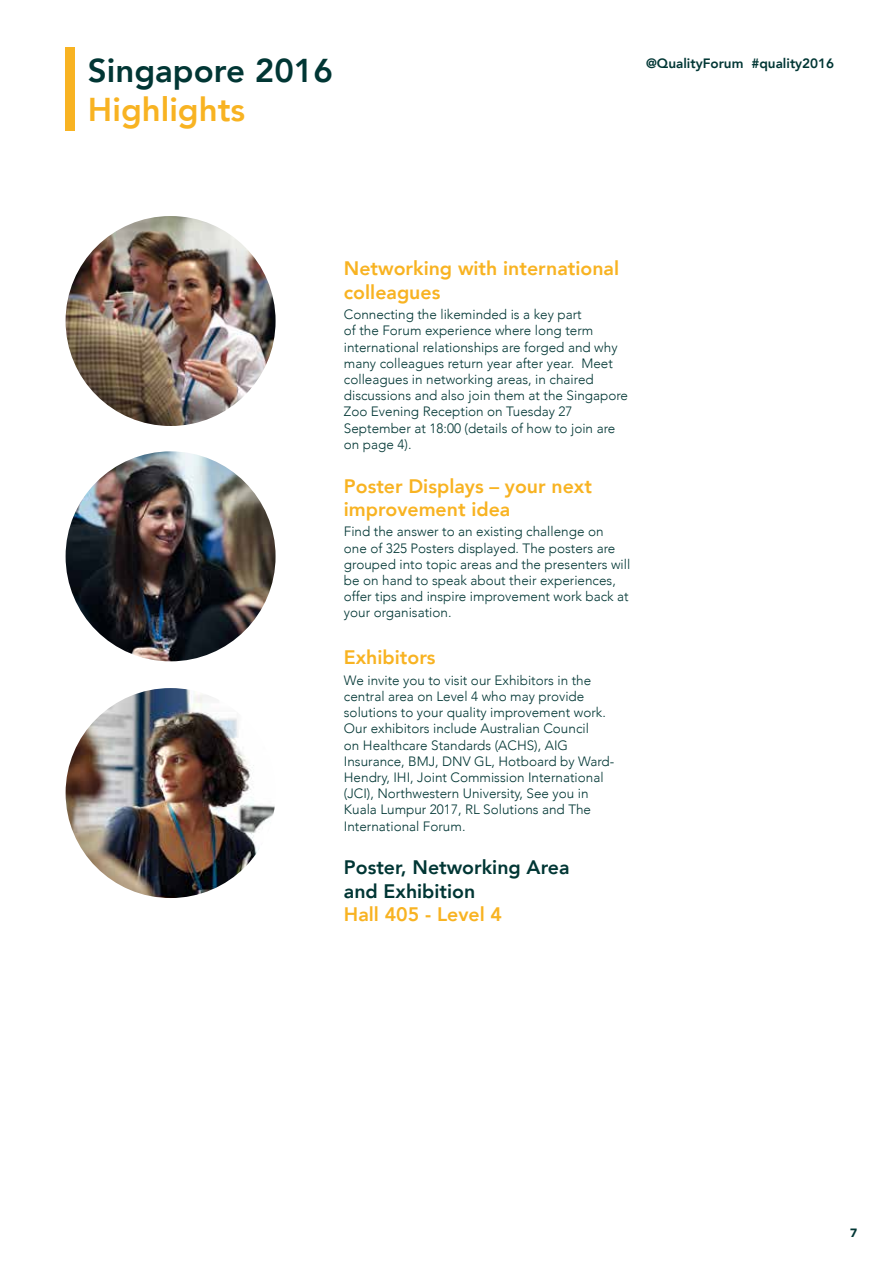
<style>
.page{position:relative;width:893px;height:1263px;background:#fff}
.page>*{position:absolute;margin:0;border:0;box-sizing:border-box;transform-origin:0 0}
.t1{font:800 33px "Avenir";color:#013634}
.t2{font:800 33px "Avenir";color:#f8b322}
.t3{font:800 19.5px/23.4px "Avenir";color:#f8b322}
.t4{font:800 19.5px/23.4px "Avenir";color:#013634}
.t5{font:300 13.5px/16.2px "Avenir";color:#013634}
.t6{font:800 13.5px "Avenir";color:#013634}
.t7{font:900 12px "Avenir";color:#013634}
</style>
<div class="page">
<div style="left:66px;top:48px;width:9px;height:83px;background:#f8b322"></div>
<img style="left:66px;top:216px;width:210px;height:210px;border-radius:105px">
<img style="left:66px;top:451px;width:210px;height:210px;border-radius:105px">
<img style="left:66px;top:688px;width:210px;height:210px;border-radius:105px">
<h1 class="t1" style="left:88px;top:45px;width:246px">Singapore 2016</h1>
<h1 class="t2" style="left:88px;top:84px;width:159px">Highlights</h1>
<p class="t6" style="left:646px;top:52px;width:190px">@QualityForum #quality2016</p>
<h2 class="t3" style="left:344px;top:257px;width:277px">Networking with international colleagues</h2>
<p class="t5" style="left:344px;top:306px;width:286px">Connecting the likeminded is a key part<br>of the Forum experience where long term international relationships are forged and why many colleagues return year after year. Meet colleagues in networking areas, in chaired discussions and also join them at the Singapore Zoo Evening Reception on Tuesday 27<br>September at 18:00 (details of how to join are on page 4).</p>
<h2 class="t3" style="left:344px;top:474px;width:250px">Poster Displays – your next improvement idea</h2>
<p class="t5" style="left:344px;top:524px;width:288px">Find the answer to an existing challenge on<br>one of 325 Posters displayed. The posters are grouped into topic areas and the presenters will be on hand to speak about their experiences, offer tips and inspire improvement work back at your organisation.</p>
<h2 class="t3" style="left:344px;top:646px;width:93px">Exhibitors</h2>
<p class="t5" style="left:344px;top:672px;width:272px">We invite you to visit our Exhibitors in the central area on Level 4 who may provide solutions to your quality improvement work.<br>Our exhibitors include Australian Council<br>on Healthcare Standards (ACHS), AIG Insurance, BMJ, DNV GL, Hotboard by Ward-Hendry, IHI, Joint Commission International (JCI), Northwestern University, See you in Kuala Lumpur 2017, RL Solutions and The International Forum.</p>
<h2 class="t4" style="left:344px;top:856px;width:227px">Poster, Networking Area and Exhibition</h2>
<h2 class="t3" style="left:344px;top:903px;width:160px">Hall 405 - Level 4</h2>
<p class="t7" style="left:850px;top:1223px;width:9px">7</p>
</div>
